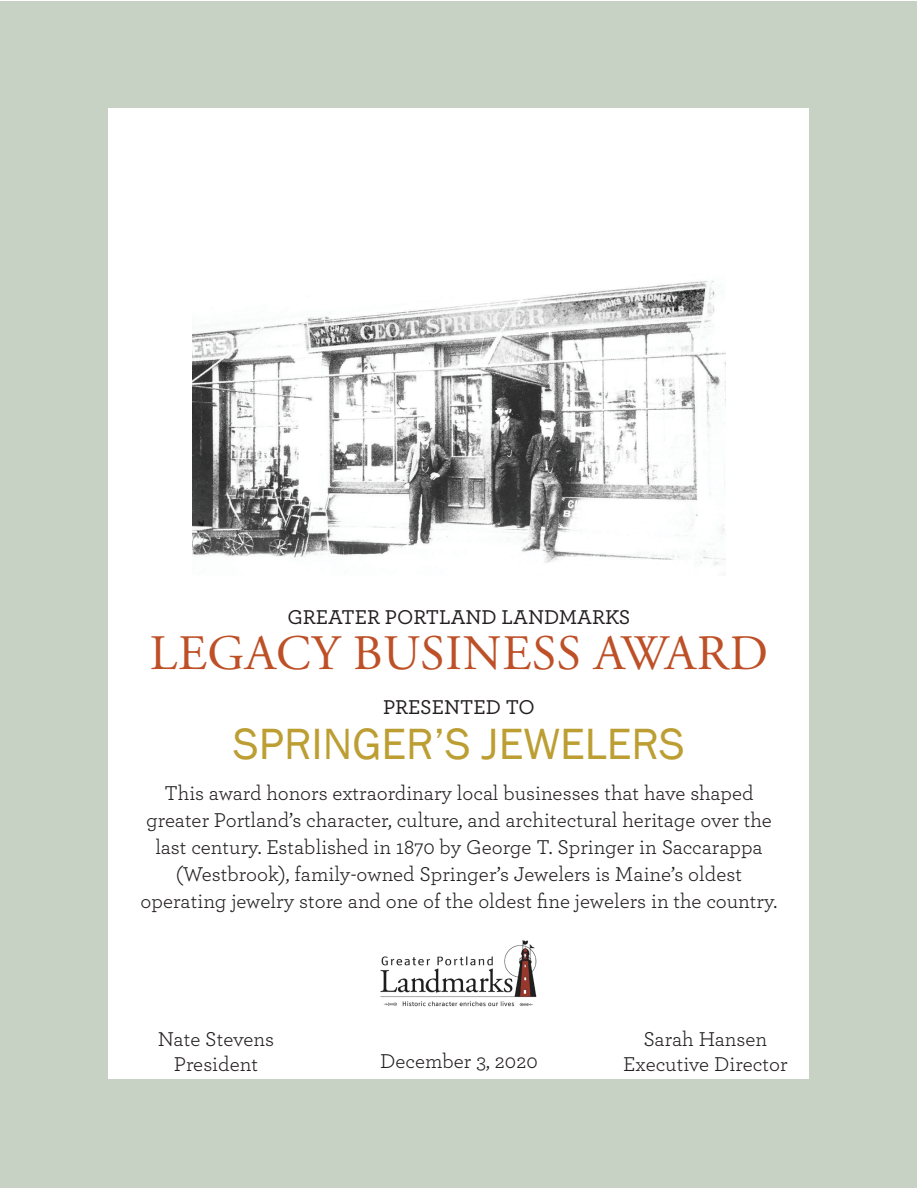
<style>
.page{position:relative;width:918px;height:1188px;background:#fff}
.page>*{position:absolute;margin:0;border:0;box-sizing:border-box;transform-origin:0 0}
.t1{font:49.5px "Adobe Garamond Pro";letter-spacing:.015em;color:#be5027}
.t2{font:45px "Franklin Gothic";color:#bc9e32}
.t3{font:21px/27px "Archer";color:#231f20;text-align:center}
.t4{font:500 21px "Archer";color:#231f20}
</style>
<div class="page">
<div style="left:1px;top:1px;width:916px;height:1186px;background:#c7d2c5"></div>
<div style="left:109px;top:109px;width:700px;height:970px;background:#fff"></div>
<img style="left:193px;top:281px;width:532px;height:294px">
<img style="left:380px;top:940px;width:157px;height:67px">
<p class="t4" style="left:288px;top:602px;width:344px">GREATER PORTLAND LANDMARKS</p>
<p class="t1" style="left:150px;top:624px;width:620px">LEGACY BUSINESS AWARD</p>
<p class="t4" style="left:383px;top:692px;width:153px">PRESENTED TO</p>
<p class="t2" style="left:233px;top:716px;width:453px">SPRINGER’S JEWELERS</p>
<p class="t3" style="left:141px;top:778px;width:638px">This award honors extraordinary local businesses that have shaped greater Portland’s character, culture, and architectural heritage over the last century. Established in 1870 by George T. Springer in Saccarappa (Westbrook), family-owned Springer’s Jewelers is Maine’s oldest operating jewelry store and one of the oldest fine jewelers in the country.</p>
<p class="t3" style="left:158px;top:1025px;width:118px">Nate Stevens</p>
<p class="t3" style="left:174px;top:1050px;width:86px">President</p>
<p class="t3" style="left:380px;top:1046px;width:159px">December 3, 2020</p>
<p class="t3" style="left:644px;top:1025px;width:125px">Sarah Hansen</p>
<p class="t3" style="left:623px;top:1050px;width:166px">Executive Director</p>
</div>
